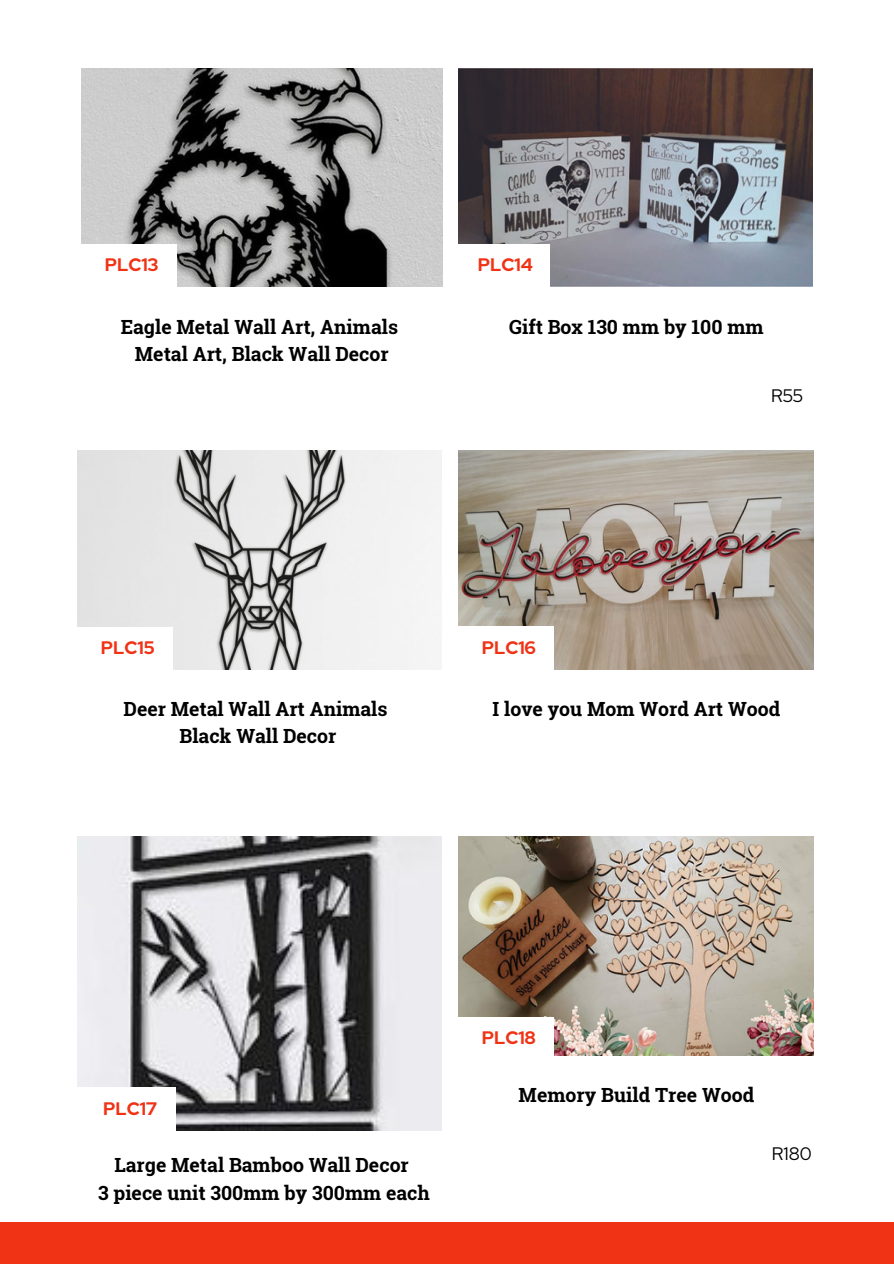
<style>
.page{position:relative;width:894px;height:1264px;background:#fff}
.page>*{position:absolute;margin:0;border:0;box-sizing:border-box;transform-origin:0 0}
.t1{font:700 19.5px "Roboto Slab";color:#000}
.t2{font:700 18px "Red Hat Display";color:#f03215}
.t3{font:18px "Red Hat Display";color:#000}
</style>
<div class="page">
<img style="left:82px;top:68px;width:360px;height:219px">
<img style="left:78px;top:450px;width:364px;height:219px">
<img style="left:78px;top:836px;width:364px;height:294px">
<img style="left:458px;top:68px;width:354px;height:219px">
<img style="left:458px;top:836px;width:355px;height:219px">
<div style="left:78px;top:244px;width:99px;height:45px;background:#fff"></div>
<div style="left:71px;top:626px;width:102px;height:50px;background:#fff"></div>
<div style="left:71px;top:1087px;width:104px;height:48px;background:#fff"></div>
<div style="left:447px;top:244px;width:102px;height:50px;background:#fff"></div>
<img style="left:458px;top:450px;width:355px;height:219px">
<div style="left:455px;top:626px;width:99px;height:46px;background:#fff"></div>
<div style="left:455px;top:1017px;width:99px;height:42px;background:#fff"></div>
<div style="left:0;top:1222px;width:893px;height:41px;background:#f03215"></div>
<p class="t2" style="left:105px;top:253px;width:55px">PLC13</p>
<p class="t1" style="left:121px;top:313px;width:279px">Eagle Metal Wall Art, Animals</p>
<p class="t1" style="left:135px;top:340px;width:255px">Metal Art, Black Wall Decor</p>
<p class="t2" style="left:478px;top:253px;width:56px">PLC14</p>
<p class="t1" style="left:509px;top:313px;width:256px">Gift Box 130 mm by 100 mm</p>
<p class="t3" style="left:770px;top:383px;width:34px">R55</p>
<p class="t2" style="left:101px;top:635px;width:55px">PLC15</p>
<p class="t1" style="left:123px;top:695px;width:265px">Deer Metal Wall Art Animals</p>
<p class="t1" style="left:179px;top:722px;width:158px">Black Wall Decor</p>
<p class="t2" style="left:481px;top:635px;width:56px">PLC16</p>
<p class="t1" style="left:492px;top:695px;width:289px">I love you Mom Word Art Wood</p>
<p class="t2" style="left:103px;top:1096px;width:55px">PLC17</p>
<p class="t1" style="left:114px;top:1151px;width:296px">Large Metal Bamboo Wall Decor</p>
<p class="t1" style="left:98px;top:1179px;width:333px">3 piece unit 300mm by 300mm each</p>
<p class="t2" style="left:481px;top:1025px;width:56px">PLC18</p>
<p class="t1" style="left:518px;top:1081px;width:237px">Memory Build Tree Wood</p>
<p class="t3" style="left:771px;top:1141px;width:41px">R180</p>
</div>
